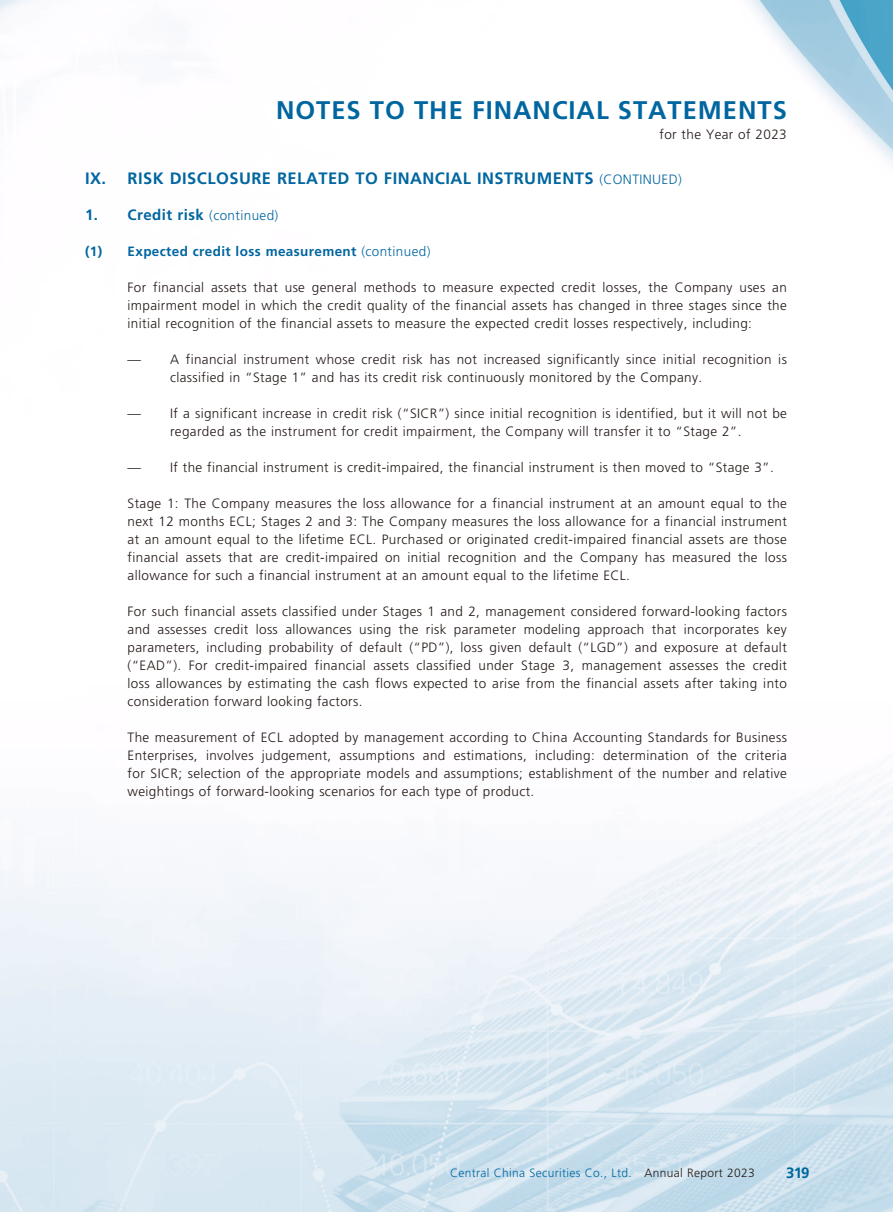
<style>
.page{position:relative;width:893px;height:1212px;background:#fff}
.page>*{position:absolute;margin:0;border:0;box-sizing:border-box;transform-origin:0 0}
.t1{font:700 25.5px "Frutiger LT Std";letter-spacing:.04em;color:#0066a0}
.t2{font:700 16.5px "Frutiger LT Std";letter-spacing:.03em;color:#0066a0}
.t3{font:700 15px "Frutiger LT Std";letter-spacing:.03em;color:#0066a0}
.t4{font:300 13.5px/18px "Frutiger LT Std";letter-spacing:.03em;color:#231916;text-align:justify}
.t5{font:700 13.5px "Frutiger LT Std";letter-spacing:.03em;color:#0066a0}
.t6{font:300 12px "Frutiger LT Std";letter-spacing:.03em;color:#0066a0}
.s1{font-weight:300;font-size:13.5px}
.s2{font-weight:300}
.s3{color:#231916}
</style>
<div class="page">
<img style="left:0;top:0;width:893px;height:1212px">
<h1 class="t1" style="left:276px;top:95px;width:512px">NOTES TO THE FINANCIAL STATEMENTS</h1>
<p class="t4" style="left:659px;top:126px;width:129px">for the Year of 2023</p>
<p class="t2" style="left:85px;top:168px;width:598px">IX. RISK DISCLOSURE RELATED TO FINANCIAL INSTRUMENTS <span class="s1">(CONTINUED)</span></p>
<p class="t3" style="left:85px;top:206px;width:195px">1. Credit risk <span class="s1">(continued)</span></p>
<p class="t5" style="left:85px;top:243px;width:347px">(1) Expected credit loss measurement <span class="s2">(continued)</span></p>
<p class="t4" style="left:128px;top:278px;width:661px">For financial assets that use general methods to measure expected credit losses, the Company uses an impairment model in which the credit quality of the financial assets has changed in three stages since the initial recognition of the financial assets to measure the expected credit losses respectively, including:</p>
<p class="t4" style="left:170px;top:350px;width:618px;text-indent:-43px">— A financial instrument whose credit risk has not increased significantly since initial recognition is classified in “Stage 1” and has its credit risk continuously monitored by the Company.</p>
<p class="t4" style="left:128px;top:404px;width:661px;text-align:center">— If a significant increase in credit risk (“SICR”) since initial recognition is identified, but it will not be regarded as the instrument for credit impairment, the Company will transfer it to “Stage 2”.</p>
<p class="t4" style="left:128px;top:458px;width:648px">— If the financial instrument is credit-impaired, the financial instrument is then moved to “Stage 3”.</p>
<p class="t4" style="left:128px;top:494px;width:661px">Stage 1: The Company measures the loss allowance for a financial instrument at an amount equal to the next 12 months ECL; Stages 2 and 3: The Company measures the loss allowance for a financial instrument at an amount equal to the lifetime ECL. Purchased or originated credit-impaired financial assets are those financial assets that are credit-impaired on initial recognition and the Company has measured the loss allowance for such a financial instrument at an amount equal to the lifetime ECL.</p>
<p class="t4" style="left:128px;top:602px;width:661px">For such financial assets classified under Stages 1 and 2, management considered forward-looking factors and assesses credit loss allowances using the risk parameter modeling approach that incorporates key parameters, including probability of default (“PD”), loss given default (“LGD”) and exposure at default (“EAD”). For credit-impaired financial assets classified under Stage 3, management assesses the credit loss allowances by estimating the cash flows expected to arise from the financial assets after taking into consideration forward looking factors.</p>
<p class="t4" style="left:128px;top:728px;width:661px">The measurement of ECL adopted by management according to China Accounting Standards for Business Enterprises, involves judgement, assumptions and estimations, including: determination of the criteria for SICR; selection of the appropriate models and assumptions; establishment of the number and relative weightings of forward-looking scenarios for each type of product.</p>
<p class="t6" style="left:450px;top:1166px;width:306px">Central China Securities Co., Ltd. <span class="s3">Annual Report 2023</span></p>
<p class="t3" style="left:786px;top:1163px;width:25px">319</p>
</div>
